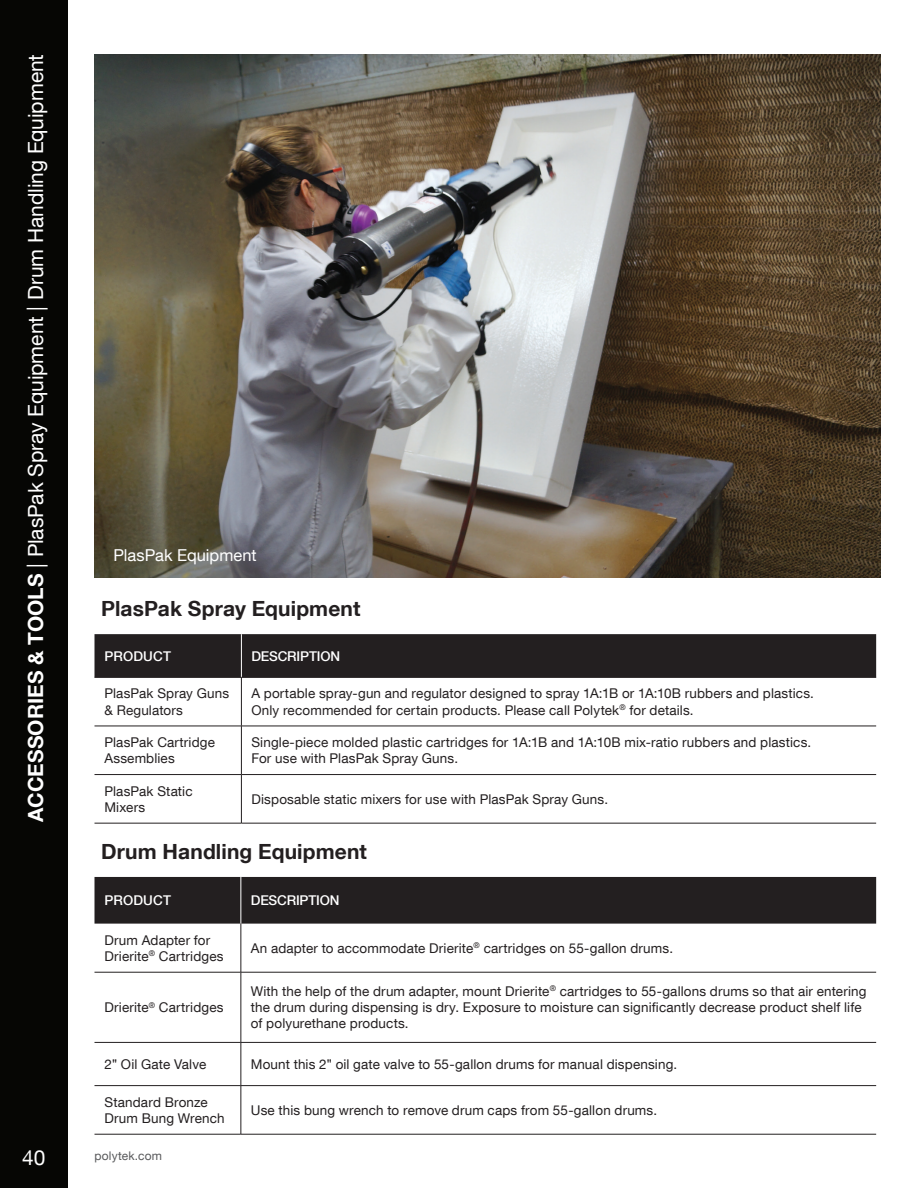
<style>
.page{position:relative;width:918px;height:1188px;background:#fff}
.page>*{position:absolute;margin:0;border:0;box-sizing:border-box;transform-origin:0 0}
.t1{font:20.85px "Helvetica Neue LT Com";letter-spacing:-.005em;color:#fff}
.t2{font:700 20.85px "Helvetica Neue LT Com";letter-spacing:.005em;color:#231f20}
.BODY_COPY{font:16.5px "Helvetica Neue LT Com";color:#fff}
.t3{font:13.5px/16.2px "Helvetica Neue LT Com";letter-spacing:.01em;color:#231f20}
.t4{font:500 13.5px "Helvetica Neue LT Com";letter-spacing:-.01em;color:#fff}
.t5{font:500 13.5px "Helvetica Neue LT Com";letter-spacing:.01em;color:#fff}
.t6{font:12px "Helvetica Neue LT Com";letter-spacing:.015em;color:#57585a}
.s1{font-weight:700}
.s2{font-family:"Aspira";font-weight:500}
</style>
<div class="page">
<img style="left:94px;top:54px;width:786px;height:524px">
<div style="left:94px;top:877px;width:782px;height:47px;background:#231f20"></div>
<hr style="left:241px;top:877px;width:1px;height:47px;background:#fff">
<hr style="left:241px;top:924px;width:1px;height:48px;background:#231f20">
<hr style="left:94px;top:972px;width:147px;height:1px;background:#231f20">
<hr style="left:241px;top:972px;width:635px;height:1px;background:#231f20">
<hr style="left:241px;top:972px;width:1px;height:70px;background:#231f20">
<hr style="left:94px;top:1042px;width:147px;height:1px;background:#231f20">
<hr style="left:241px;top:1042px;width:635px;height:1px;background:#231f20">
<hr style="left:241px;top:1043px;width:1px;height:42px;background:#231f20">
<hr style="left:94px;top:1085px;width:147px;height:1px;background:#231f20">
<hr style="left:241px;top:1085px;width:635px;height:1px;background:#231f20">
<hr style="left:241px;top:1086px;width:1px;height:48px;background:#231f20">
<hr style="left:94px;top:1134px;width:147px;height:1px;background:#231f20">
<hr style="left:241px;top:1134px;width:635px;height:1px;background:#231f20">
<div style="left:94px;top:634px;width:782px;height:43px;background:#231f20"></div>
<hr style="left:241px;top:634px;width:1px;height:43px;background:#fff">
<hr style="left:94px;top:677px;width:147px;height:1px;background:#231f20">
<hr style="left:241px;top:677px;width:635px;height:1px;background:#231f20">
<hr style="left:241px;top:678px;width:1px;height:48px;background:#231f20">
<hr style="left:94px;top:726px;width:147px;height:1px;background:#231f20">
<hr style="left:241px;top:726px;width:635px;height:1px;background:#231f20">
<hr style="left:241px;top:726px;width:1px;height:48px;background:#231f20">
<hr style="left:94px;top:774px;width:147px;height:1px;background:#231f20">
<hr style="left:241px;top:774px;width:635px;height:1px;background:#231f20">
<hr style="left:241px;top:775px;width:1px;height:48px;background:#231f20">
<hr style="left:94px;top:823px;width:147px;height:1px;background:#231f20">
<hr style="left:241px;top:823px;width:635px;height:1px;background:#231f20">
<div style="left:0;top:0;width:68px;height:1188px;background:#060604"></div>
<p class="t1" style="left:23px;top:822px;width:769px;rotate:-90deg"><span class="s1">ACCESSORIES &amp; TOOLS</span> | PlasPak Spray Equipment | Drum Handling Equipment</p>
<p class="BODY_COPY" style="left:113px;top:545px;width:145px">PlasPak Equipment</p>
<p class="t2" style="left:101px;top:595px;width:261px">PlasPak Spray Equipment</p>
<p class="t5" style="left:104px;top:648px;width:68px">PRODUCT</p>
<p class="t4" style="left:251px;top:648px;width:90px">DESCRIPTION</p>
<p class="t3" style="left:104px;top:685px;width:126px">PlasPak Spray Guns &amp; Regulators</p>
<p class="t3" style="left:251px;top:685px;width:564px">A portable spray-gun and regulator designed to spray 1A:1B or 1A:10B rubbers and plastics.<br>Only recommended for certain products. Please call Polytek<sup>®</sup> for details.</p>
<p class="t3" style="left:104px;top:734px;width:112px">PlasPak Cartridge<br>Assemblies</p>
<p class="t3" style="left:251px;top:734px;width:561px">Single-piece molded plastic cartridges for 1A:1B and 1A:10B mix-ratio rubbers and plastics.<br>For use with PlasPak Spray Guns.</p>
<p class="t3" style="left:104px;top:782px;width:90px">PlasPak Static<br>Mixers</p>
<p class="t3" style="left:251px;top:790px;width:358px">Disposable static mixers for use with PlasPak Spray Guns.</p>
<p class="t2" style="left:101px;top:838px;width:267px">Drum Handling Equipment</p>
<p class="t5" style="left:104px;top:892px;width:68px">PRODUCT</p>
<p class="t4" style="left:251px;top:892px;width:90px">DESCRIPTION</p>
<p class="t3" style="left:104px;top:931px;width:121px">Drum Adapter for<br>Drierite<sup>®</sup> Cartridges</p>
<p class="t3" style="left:251px;top:939px;width:424px">An adapter to accommodate Drierite<sup>®</sup> cartridges on 55-gallon drums.</p>
<p class="t3" style="left:104px;top:999px;width:121px">Drierite<sup>®</sup> Cartridges</p>
<p class="t3" style="left:251px;top:983px;width:617px">With the help of the drum adapter, mount Drierite<sup>®</sup> cartridges to 55-gallons drums so that air entering the drum during dispensing is dry. Exposure to moisture can significantly decrease product shelf life of polyurethane products.</p>
<p class="t3" style="left:104px;top:1056px;width:103px">2<span class="s2">"</span> Oil Gate Valve</p>
<p class="t3" style="left:251px;top:1056px;width:428px">Mount this 2<span class="s2">"</span> oil gate valve to 55-gallon drums for manual dispensing.</p>
<p class="t3" style="left:104px;top:1093px;width:122px">Standard Bronze<br>Drum Bung Wrench</p>
<p class="t3" style="left:251px;top:1101px;width:408px">Use this bung wrench to remove drum caps from 55-gallon drums.</p>
<h1 class="t1" style="left:22px;top:1145px;width:25px">40</h1>
<p class="t6" style="left:94px;top:1149px;width:69px">polytek.com</p>
</div>
